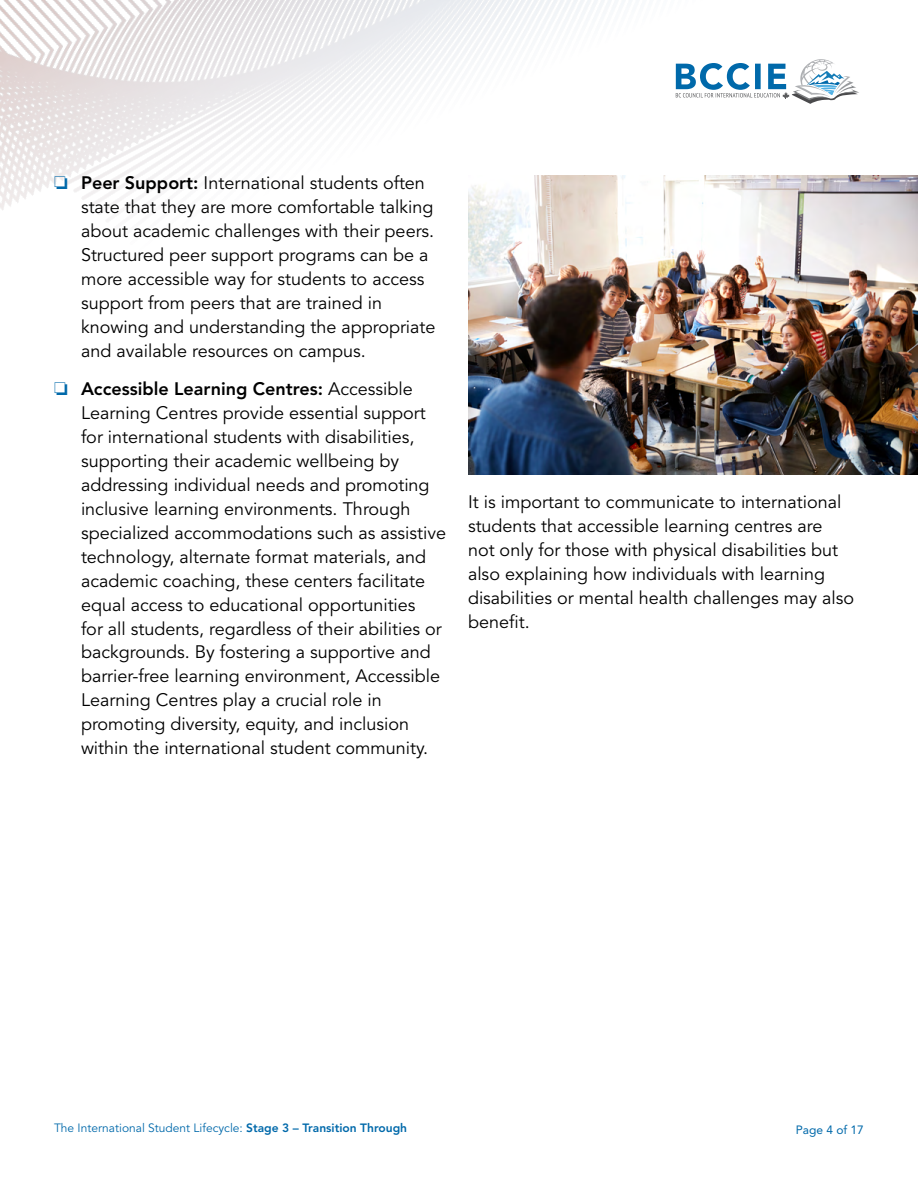
<style>
.page{position:relative;width:918px;height:1188px;background:#fff}
.page>*{position:absolute;margin:0;border:0;box-sizing:border-box;transform-origin:0 0}
.t1{font:18px/24px "Avenir LT Std";color:#000}
.t2{font:12px "Avenir LT Std";color:#0069aa}
.t3{font:12px "Avenir LT Std";color:#0069aa}
.s1{color:#0069aa}
.s2{font-weight:800}
</style>
<div class="page">
<img style="left:0;top:0;width:918px;height:214px">
<img style="left:468px;top:176px;width:450px;height:298px">
<p class="t1" style="left:81px;top:171px;width:356px;text-indent:-27px"><span class="s1">❏</span> <span class="s2">Peer Support:</span> International students often state that they are more comfortable talking about academic challenges with their peers.<br>Structured peer support programs can be a more accessible way for students to access support from peers that are trained in knowing and understanding the appropriate and available resources on campus.</p>
<p class="t1" style="left:81px;top:377px;width:367px;text-indent:-27px"><span class="s1">❏</span> <span class="s2">Accessible Learning Centres:</span> Accessible Learning Centres provide essential support for international students with disabilities, supporting their academic wellbeing by addressing individual needs and promoting inclusive learning environments. Through specialized accommodations such as assistive technology, alternate format materials, and academic coaching, these centers facilitate equal access to educational opportunities<br>for all students, regardless of their abilities or backgrounds. By fostering a supportive and barrier-free learning environment, Accessible Learning Centres play a crucial role in promoting diversity, equity, and inclusion within the international student community.</p>
<p class="t1" style="left:468px;top:490px;width:388px">It is important to communicate to international students that accessible learning centres are<br>not only for those with physical disabilities but also explaining how individuals with learning disabilities or mental health challenges may also benefit.</p>
<p class="t2" style="left:54px;top:1121px;width:355px">The International Student Lifecycle: <span class="s2">Stage 3 – Transition Through</span></p>
<p class="t3" style="left:796px;top:1123px;width:70px">Page 4 of 17</p>
</div>
